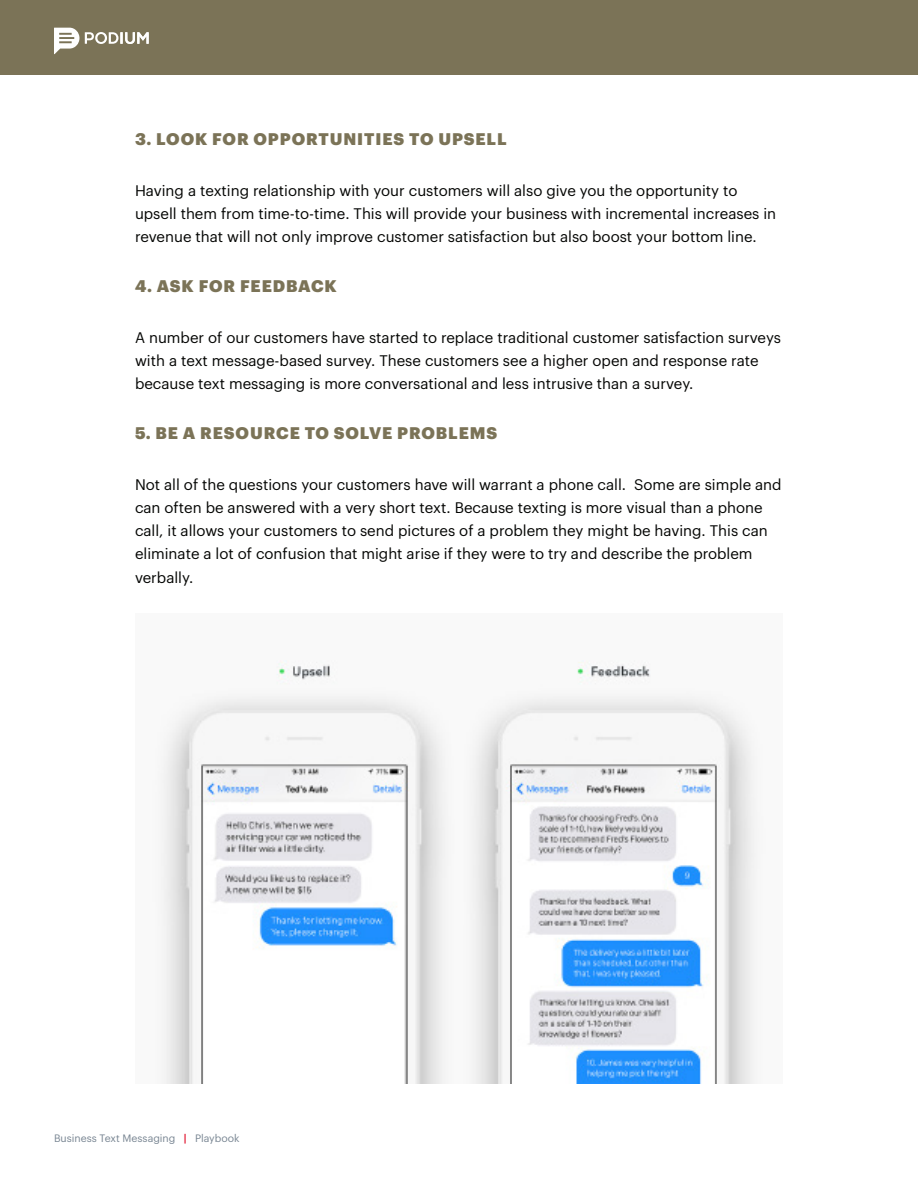
<style>
.page{position:relative;width:918px;height:1188px;background:#fff}
.page>*{position:absolute;margin:0;border:0;box-sizing:border-box;transform-origin:0 0}
.t1{font:900 16.5px "Graphik";letter-spacing:.055em;color:#7b7357}
.t2{font:15px/23.2px "Graphik";color:#040503}
.t3{font:10.5px "Graphik";color:#788592}
.s1{font-weight:900;color:#e63d52}
</style>
<div class="page">
<div style="left:0;top:0;width:918px;height:75px;background:#7b7357"></div>
<svg style="left:85px;top:32px;width:64px;height:12px"></svg>
<svg style="left:54px;top:28px;width:25px;height:26px"></svg>
<img style="left:161px;top:660px;width:596px;height:423px">
<p class="t1" style="left:135px;top:127px;width:373px">3. LOOK FOR OPPORTUNITIES TO UPSELL</p>
<p class="t2" style="left:135px;top:177px;width:643px">Having a texting relationship with your customers will also give you the opportunity to upsell them from time-to-time. This will provide your business with incremental increases in revenue that will not only improve customer satisfaction but also boost your bottom line.</p>
<p class="t1" style="left:135px;top:274px;width:203px">4. ASK FOR FEEDBACK</p>
<p class="t2" style="left:135px;top:324px;width:648px">A number of our customers have started to replace traditional customer satisfaction surveys with a text message-based survey. These customers see a higher open and response rate because text messaging is more conversational and less intrusive than a survey.</p>
<p class="t1" style="left:135px;top:421px;width:364px">5. BE A RESOURCE TO SOLVE PROBLEMS</p>
<p class="t2" style="left:135px;top:471px;width:648px">Not all of the questions your customers have will warrant a phone call. Some are simple and can often be answered with a very short text. Because texting is more visual than a phone call, it allows your customers to send pictures of a problem they might be having. This can eliminate a lot of confusion that might arise if they were to try and describe the problem verbally.</p>
<p class="t3" style="left:54px;top:1131px;width:187px">Business Text Messaging <span class="s1">|</span> Playbook</p>
</div>
